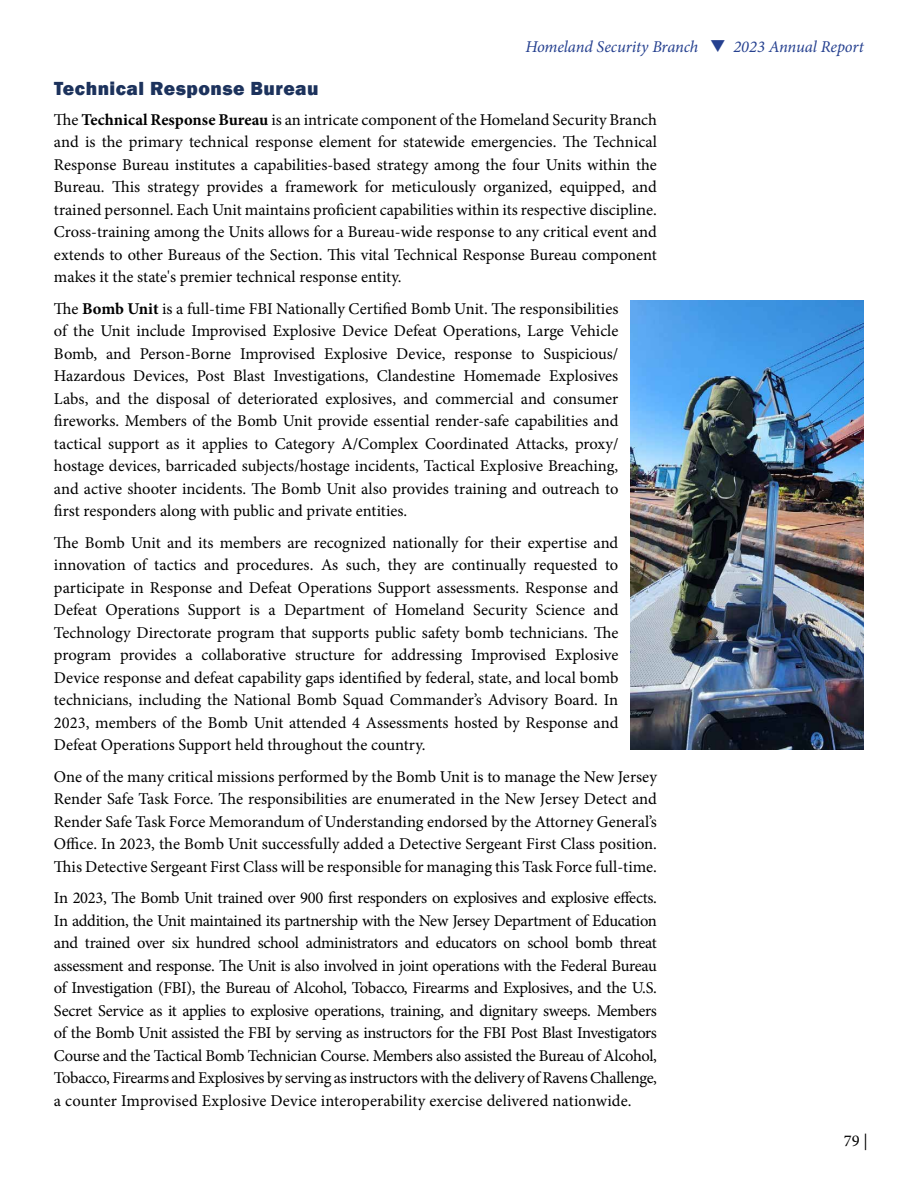
<style>
.page{position:relative;width:918px;height:1188px;background:#fff}
.page>*{position:absolute;margin:0;border:0;box-sizing:border-box;transform-origin:0 0}
.t1{font:800 19.5px "Franklin Gothic";letter-spacing:.025em;color:#1c325c}
.t2{font:16.5px/22.5px "Minion Pro";color:#000;text-align:justify}
.t3{font:italic 16.5px "Minion Pro";letter-spacing:-.01em;color:#25408f}
.s1{font-weight:700}
</style>
<div class="page">
<img style="left:631px;top:300px;width:233px;height:450px">
<p class="t1" style="left:54px;top:75px;width:266px">Technical Response Bureau</p>
<p class="t3" style="left:525px;top:36px;width:340px">Homeland Security Branch ❑ 2023 Annual Report</p>
<p class="t3" style="left:552px;top:36px;width:148px">New Jersey State Poli e</p>
<p class="t2" style="left:54px;top:108px;width:605px">The <span class="s1">Technical Response Bureau</span> is an intricate component of the Homeland Security Branch and is the primary technical response element for statewide emergencies. The Technical Response Bureau institutes a capabilities-based strategy among the four Units within the Bureau. This strategy provides a framework for meticulously organized, equipped, and trained personnel. Each Unit maintains proficient capabilities within its respective discipline.<br>Cross-training among the Units allows for a Bureau-wide response to any critical event and extends to other Bureaus of the Section. This vital Technical Response Bureau component makes it the state's premier technical response entity.</p>
<p class="t2" style="left:54px;top:297px;width:566px">The <span class="s1">Bomb Unit</span> is a full-time FBI Nationally Certified Bomb Unit. The responsibilities of the Unit include Improvised Explosive Device Defeat Operations, Large Vehicle Bomb, and Person-Borne Improvised Explosive Device, response to Suspicious/ Hazardous Devices, Post Blast Investigations, Clandestine Homemade Explosives Labs, and the disposal of deteriorated explosives, and commercial and consumer fireworks. Members of the Bomb Unit provide essential render-safe capabilities and tactical support as it applies to Category A/Complex Coordinated Attacks, proxy/ hostage devices, barricaded subjects/hostage incidents, Tactical Explosive Breaching, and active shooter incidents. The Bomb Unit also provides training and outreach to first responders along with public and private entities.</p>
<p class="t2" style="left:54px;top:531px;width:566px">The Bomb Unit and its members are recognized nationally for their expertise and innovation of tactics and procedures. As such, they are continually requested to participate in Response and Defeat Operations Support assessments. Response and Defeat Operations Support is a Department of Homeland Security Science and Technology Directorate program that supports public safety bomb technicians. The program provides a collaborative structure for addressing Improvised Explosive Device response and defeat capability gaps identified by federal, state, and local bomb technicians, including the National Bomb Squad Commander’s Advisory Board. In 2023, members of the Bomb Unit attended 4 Assessments hosted by Response and Defeat Operations Support held throughout the country.</p>
<p class="t2" style="left:54px;top:765px;width:605px">One of the many critical missions performed by the Bomb Unit is to manage the New Jersey Render Safe Task Force. The responsibilities are enumerated in the New Jersey Detect and Render Safe Task Force Memorandum of Understanding endorsed by the Attorney General’s Office. In 2023, the Bomb Unit successfully added a Detective Sergeant First Class position.<br>This Detective Sergeant First Class will be responsible for managing this Task Force full-time.</p>
<p class="t2" style="left:54px;top:887px;width:605px">In 2023, The Bomb Unit trained over 900 first responders on explosives and explosive effects.<br>In addition, the Unit maintained its partnership with the New Jersey Department of Education and trained over six hundred school administrators and educators on school bomb threat assessment and response. The Unit is also involved in joint operations with the Federal Bureau of Investigation (FBI), the Bureau of Alcohol, Tobacco, Firearms and Explosives, and the U.S.<br>Secret Service as it applies to explosive operations, training, and dignitary sweeps. Members of the Bomb Unit assisted the FBI by serving as instructors for the FBI Post Blast Investigators Course and the Tactical Bomb Technician Course. Members also assisted the Bureau of Alcohol, Tobacco, Firearms and Explosives by serving as instructors with the delivery of Ravens Challenge, a counter Improvised Explosive Device interoperability exercise delivered nationwide.</p>
<p class="t2" style="left:844px;top:1130px;width:25px">79 |</p>
</div>
